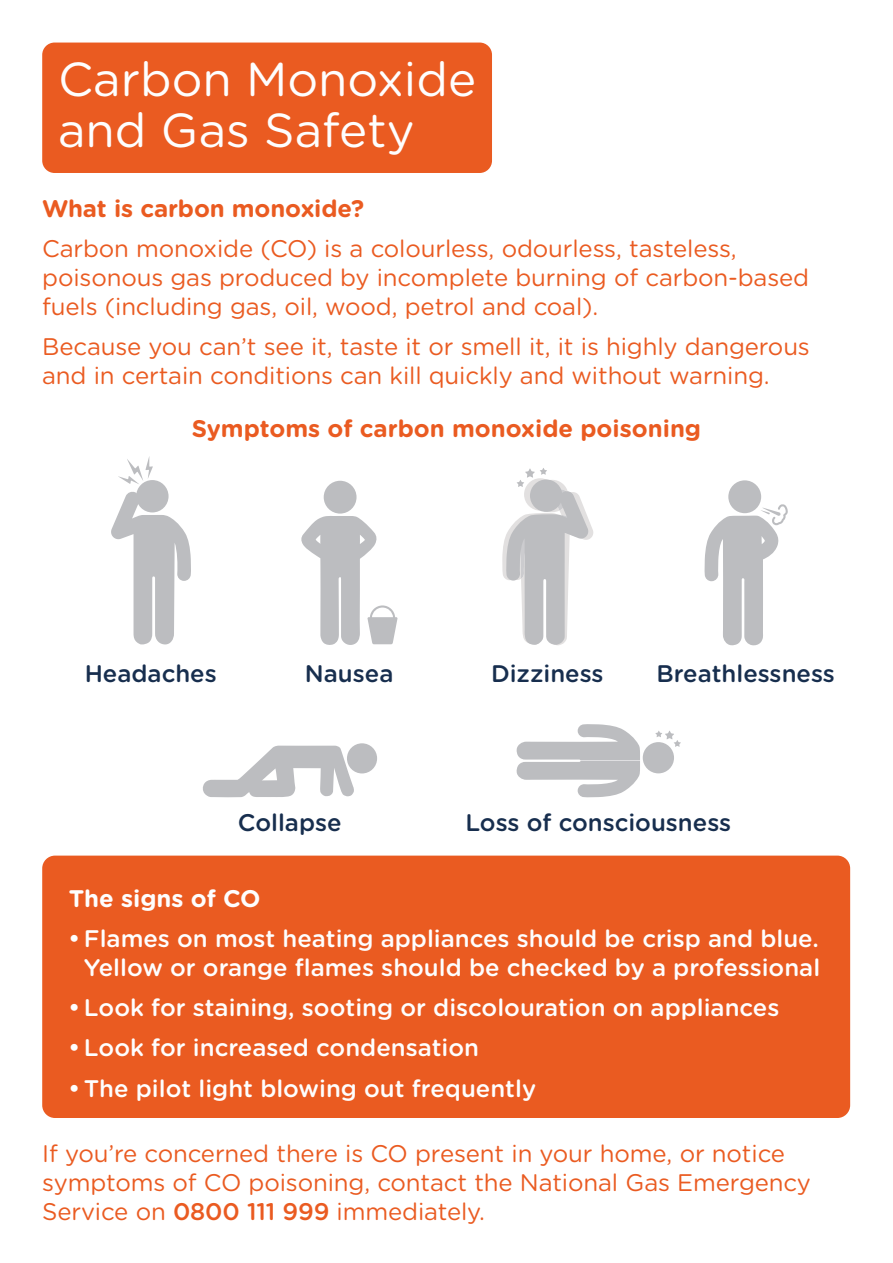
<style>
.page{position:relative;width:893px;height:1263px;background:#fff}
.page>*{position:absolute;margin:0;border:0;box-sizing:border-box;transform-origin:0 0}
.t1{font:47.55px/51.4px "Gotham Rounded";color:#fefefe}
.t2{font:24px/28.8px "Gotham Rounded";letter-spacing:-.005em;color:#ea5b21}
.t3{font:500 24px/40.3px "Gotham Rounded";color:#fefefe}
.t4{font:500 24px "Gotham Rounded";color:#172e4e}
.t5{font:700 24px "Gotham Rounded";color:#ea5b21}
.t6{font:700 24px "Gotham Rounded";color:#fefefe}
.s1{font-weight:500}
</style>
<div class="page">
<div style="left:42px;top:43px;width:450px;height:130px;background:#ea5b21;border-radius:12px"></div>
<svg style="left:502px;top:468px;width:91px;height:177px"></svg>
<div style="left:530px;top:479px;width:32px;height:33px;background:#bcbdc0;border-radius:50%"></div>
<div style="left:728px;top:480px;width:33px;height:33px;background:#bcbdc0;border-radius:50%"></div>
<svg style="left:704px;top:504px;width:84px;height:142px"></svg>
<svg style="left:118px;top:456px;width:35px;height:28px"></svg>
<svg style="left:111px;top:492px;width:80px;height:152px"></svg>
<div style="left:136px;top:480px;width:33px;height:32px;background:#bcbdc0;border-radius:50%"></div>
<div style="left:324px;top:481px;width:33px;height:33px;background:#bcbdc0;border-radius:50%"></div>
<svg style="left:301px;top:516px;width:97px;height:129px"></svg>
<svg style="left:203px;top:746px;width:151px;height:51px"></svg>
<div style="left:347px;top:743px;width:30px;height:30px;background:#bcbdc0;border-radius:50%"></div>
<div style="left:643px;top:742px;width:31px;height:31px;background:#bcbdc0;border-radius:50%"></div>
<svg style="left:655px;top:730px;width:26px;height:17px"></svg>
<svg style="left:516px;top:724px;width:124px;height:73px"></svg>
<div style="left:42px;top:856px;width:808px;height:262px;background:#ea5b21;border-radius:13px"></div>
<h1 class="t1" style="left:58px;top:56px;width:420px">Carbon Monoxide and Gas Safety</h1>
<p class="t5" style="left:42px;top:198px;width:323px">What is carbon monoxide?</p>
<p class="t2" style="left:42px;top:236px;width:768px">Carbon monoxide (CO) is a colourless, odourless, tasteless, poisonous gas produced by incomplete burning of carbon-based fuels (including gas, oil, wood, petrol and coal).</p>
<p class="t2" style="left:42px;top:334px;width:769px">Because you can’t see it, taste it or smell it, it is highly dangerous and in certain conditions can kill quickly and without warning.</p>
<p class="t5" style="left:192px;top:418px;width:511px">Symptoms of carbon monoxide poisoning</p>
<p class="t4" style="left:85px;top:663px;width:134px">Headaches</p>
<p class="t4" style="left:305px;top:663px;width:90px">Nausea</p>
<p class="t4" style="left:491px;top:663px;width:114px">Dizziness</p>
<p class="t4" style="left:656px;top:663px;width:180px">Breathlessness</p>
<p class="t4" style="left:238px;top:811px;width:105px">Collapse</p>
<p class="t4" style="left:465px;top:811px;width:267px">Loss of consciousness</p>
<p class="t6" style="left:69px;top:887px;width:193px">The signs of CO</p>
<p class="t3" style="left:84px;top:925px;width:738px;line-height:28.8px">Flames on most heating appliances should be crisp and blue.<br>Yellow or orange flames should be checked by a professional</p>
<p class="t3" style="left:84px;top:989px;width:697px">Look for staining, sooting or discolouration on appliances<br>Look for increased condensation<br>The pilot light blowing out frequently</p>
<p class="t2" style="left:42px;top:1140px;width:770px">If you’re concerned there is CO present in your home, or notice symptoms of CO poisoning, contact the National Gas Emergency<br>Service on <span class="s1">0800 111 999</span> immediately.</p>
</div>
